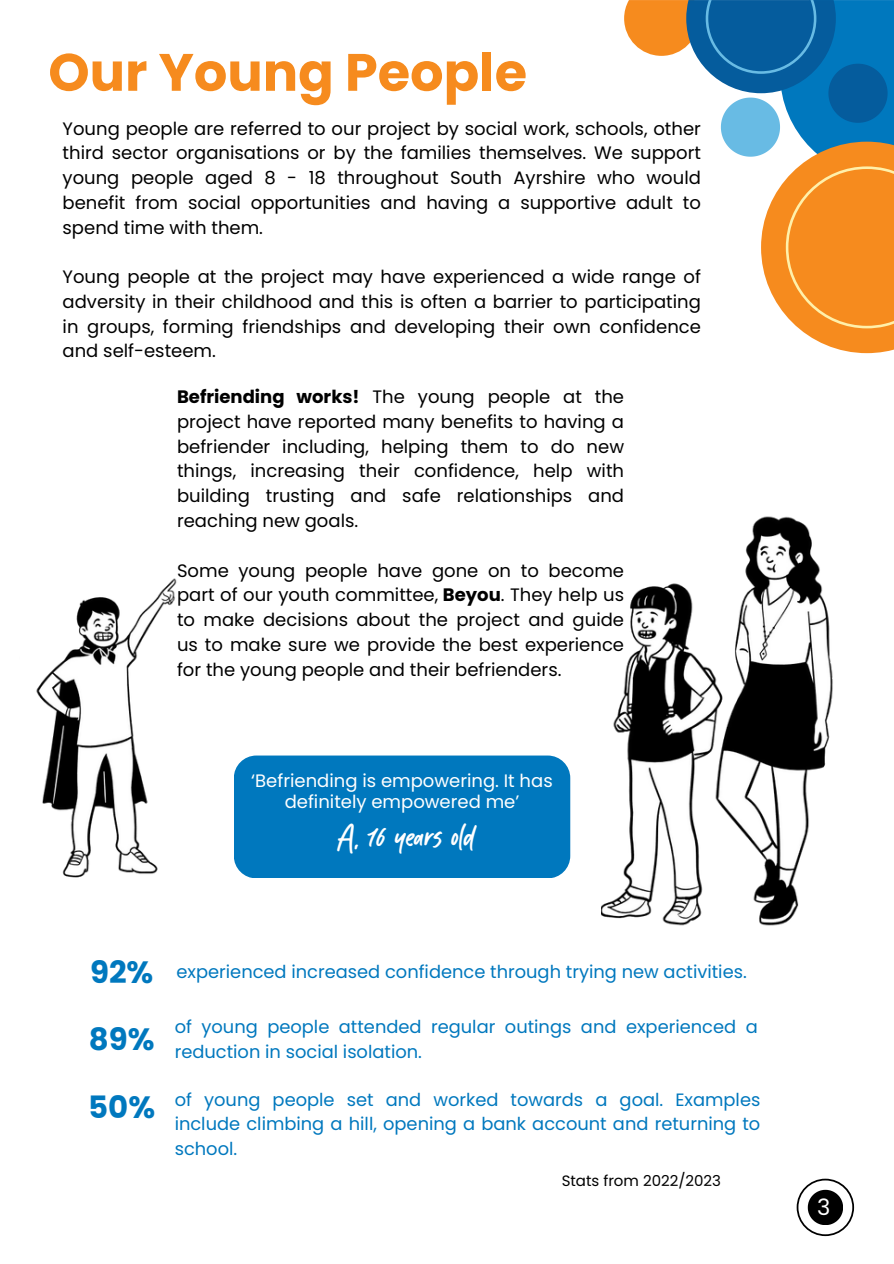
<style>
.page{position:relative;width:894px;height:1264px;background:#fff}
.page>*{position:absolute;margin:0;border:0;box-sizing:border-box;transform-origin:0 0}
.t1{font:700 52.5px "Poppins";color:#f68b1e}
.t2{font:43.5px "Kabut Hitam";color:#fff}
.t3{font:700 30.75px "Poppins";color:#0078be}
.t4{font:22.5px "Poppins";color:#fff}
.t5{font:18px/24.8px "Poppins";color:#000;text-align:justify}
.t6{font:18px/21.3px "Poppins";color:#fff;text-align:center}
.t7{font:17.85px/24.8px "Poppins";color:#0078be;text-align:justify}
.t8{font:15px "Poppins";color:#000}
.s1{font-weight:700}
</style>
<div class="page">
<svg style="left:624px;top:0;width:269px;height:353px"></svg>
<img style="left:36px;top:578px;width:141px;height:300px">
<svg style="left:796px;top:1178px;width:57px;height:57px"></svg>
<img style="left:729px;top:516px;width:104px;height:410px">
<img style="left:601px;top:583px;width:128px;height:343px">
<div style="left:234px;top:755px;width:336px;height:123px;background:#0078be;border-radius:22px"></div>
<h3 class="t1" style="left:48px;top:36px;width:480px">Our Young People</h3>
<h3 class="t5" style="left:63px;top:116px;width:639px">Young people are referred to our project by social work, schools, other third sector organisations or by the families themselves. We support young people aged 8 - 18 throughout South Ayrshire who would benefit from social opportunities and having a supportive adult to spend time with them.</h3>
<h3 class="t5" style="left:63px;top:264px;width:639px">Young people at the project may have experienced a wide range of adversity in their childhood and this is often a barrier to participating in groups, forming friendships and developing their own confidence and self-esteem.</h3>
<h2 class="t5" style="left:177px;top:384px;width:448px"><span class="s1">Befriending works!</span> The young people at the project have reported many benefits to having a befriender including, helping them to do new things, increasing their confidence, help with building trusting and safe relationships and reaching new goals.</h2>
<h3 class="t5" style="left:177px;top:558px;width:448px">Some young people have gone on to become part of our youth committee, <span class="s1">Beyou</span>. They help us to make decisions about the project and guide us to make sure we provide the best experience for the young people and their befrienders.</h3>
<h3 class="t6" style="left:251px;top:770px;width:303px">‘Befriending is empowering. It has definitely empowered me’</h3>
<h3 class="t2" style="left:337px;top:815px;width:139px">A, 16 years old</h3>
<h3 class="t3" style="left:90px;top:950px;width:65px">92%</h3>
<h2 class="t7" style="left:176px;top:959px;width:571px">experienced increased confidence through trying new activities.</h2>
<h3 class="t7" style="left:175px;top:1014px;width:584px">of young people attended regular outings and experienced a reduction in social isolation.</h3>
<p class="t3" style="left:89px;top:1017px;width:67px">89%</p>
<p class="t3" style="left:88px;top:1085px;width:68px">50%</p>
<p class="t7" style="left:175px;top:1087px;width:587px">of young people set and worked towards a goal. Examples include climbing a hill, opening a bank account and returning to school.</p>
<h2 class="t8" style="left:561px;top:1169px;width:161px">Stats from 2022/2023</h2>
<h1 class="t4" style="left:816px;top:1191px;width:15px">3</h1>
</div>
